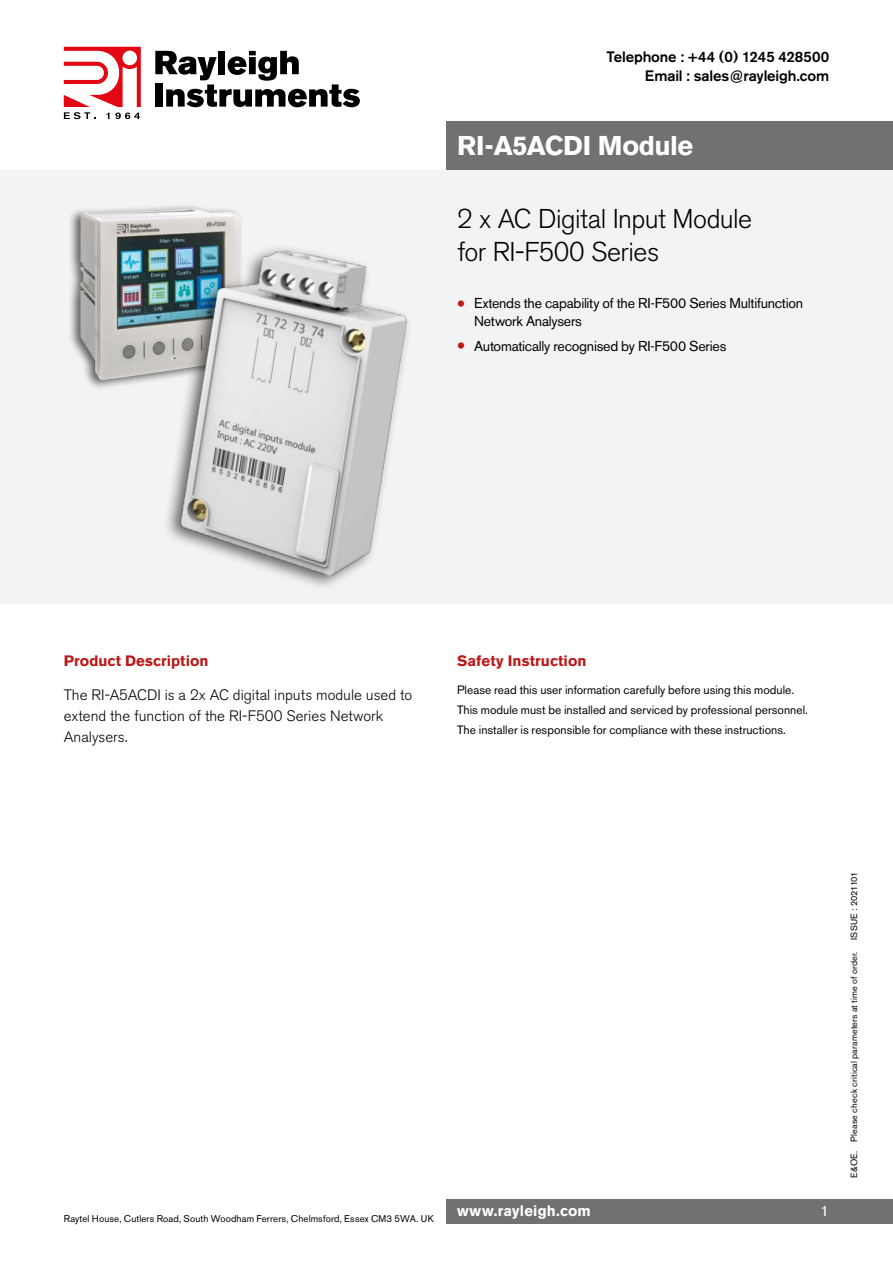
<style>
.page{position:relative;width:893px;height:1263px;background:#fff}
.page>*{position:absolute;margin:0;border:0;box-sizing:border-box;transform-origin:0 0}
.DS_-_Main_Product{font:300 27px/32.4px "Akzidenz Grotesk BE";letter-spacing:-.02em;color:#000}
.DS_-_Main_Product_Re{font:700 27px "Akzidenz Grotesk BE";letter-spacing:-.015em;color:#fff}
.DS_-_Application{font:300 15px/21px "Akzidenz Grotesk BE";color:#000}
.t1{font:500 15px/19.5px "Akzidenz Grotesk BE";letter-spacing:-.005em;color:#000;text-align:right}
.DS_-_Sub_Head_1_-_Re{font:700 15px "Akzidenz Grotesk BE";letter-spacing:.005em;color:#bb1818}
.t2{font:700 15px "Akzidenz Grotesk BE";letter-spacing:.015em;color:#fff}
.t3{font:15px "Akzidenz Grotesk BE";color:#fff}
.t4{font:14.25px/18px "Akzidenz Grotesk BE";letter-spacing:-.02em;color:#000}
.t5{font:12px "Akzidenz Grotesk BE";color:#000}
.t6{font:9.75px "Akzidenz Grotesk BE";letter-spacing:.01em;color:#000}
.DS_-_Master_Item_-_E{font:9px "Akzidenz Grotesk BE";letter-spacing:.015em;color:#000}
.s1{font-size:24px;color:#bb1818}
</style>
<div class="page">
<div style="left:446px;top:1199px;width:447px;height:25px;background:#6f7271"></div>
<div style="left:0;top:170px;width:893px;height:434px;background:#f1f3f4"></div>
<svg style="left:155px;top:51px;width:205px;height:56px"></svg>
<svg style="left:64px;top:47px;width:77px;height:72px"></svg>
<div style="left:446px;top:121px;width:447px;height:49px;background:#6f7271"></div>
<div style="left:68px;top:203px;width:176px;height:188px;background:#000;opacity:.6"></div>
<img style="left:81px;top:209px;width:159px;height:171px">
<div style="left:162px;top:243px;width:250px;height:348px;background:#000;opacity:.6"></div>
<img style="left:171px;top:240px;width:241px;height:343px">
<p class="t1" style="left:606px;top:47px;width:224px">Telephone : +44 (0) 1245 428500<br>Email : sales@rayleigh.com</p>
<p class="DS_-_Main_Product_Re" style="left:457px;top:129px;width:237px">RI-A5ACDI Module</p>
<p class="DS_-_Main_Product" style="left:457px;top:203px;width:296px">2 x AC Digital Input Module for RI-F500 Series</p>
<p class="t4" style="left:474px;top:294px;width:331px;text-indent:-17px"><span class="s1">•</span> Extends the capability of the RI-F500 Series Multifunction<br>Network Analysers</p>
<p class="t4" style="left:457px;top:337px;width:271px"><span class="s1">•</span> Automatically recognised by RI-F500 Series</p>
<p class="DS_-_Sub_Head_1_-_Re" style="left:64px;top:652px;width:146px">Product Description</p>
<p class="DS_-_Application" style="left:64px;top:684px;width:350px">The RI-A5ACDI is a 2x AC digital inputs module used to extend the function of the RI-F500 Series Network<br>Analysers.</p>
<p class="DS_-_Sub_Head_1_-_Re" style="left:457px;top:652px;width:131px">Safety Instruction</p>
<p class="t5" style="left:457px;top:683px;width:339px">Please read this user information carefully before using this module.</p>
<p class="t5" style="left:457px;top:703px;width:352px">This module must be installed and serviced by professional personnel.</p>
<p class="t5" style="left:457px;top:723px;width:330px">The installer is responsible for compliance with these instructions.</p>
<p class="t6" style="left:64px;top:1213px;width:371px">Raytel House, Cutlers Road, South Woodham Ferrers, Chelmsford, Essex CM3 5WA. UK</p>
<p class="t2" style="left:457px;top:1202px;width:135px">www.rayleigh.com</p>
<p class="t3" style="left:820px;top:1202px;width:10px">1</p>
<p class="DS_-_Master_Item_-_E" style="left:849px;top:940px;width:70px;rotate:-90deg">ISSUE : 2021101</p>
<p class="DS_-_Master_Item_-_E" style="left:849px;top:1178px;width:228px;rotate:-90deg">E&amp;OE. Please check critical parameters at time of order.</p>
</div>
